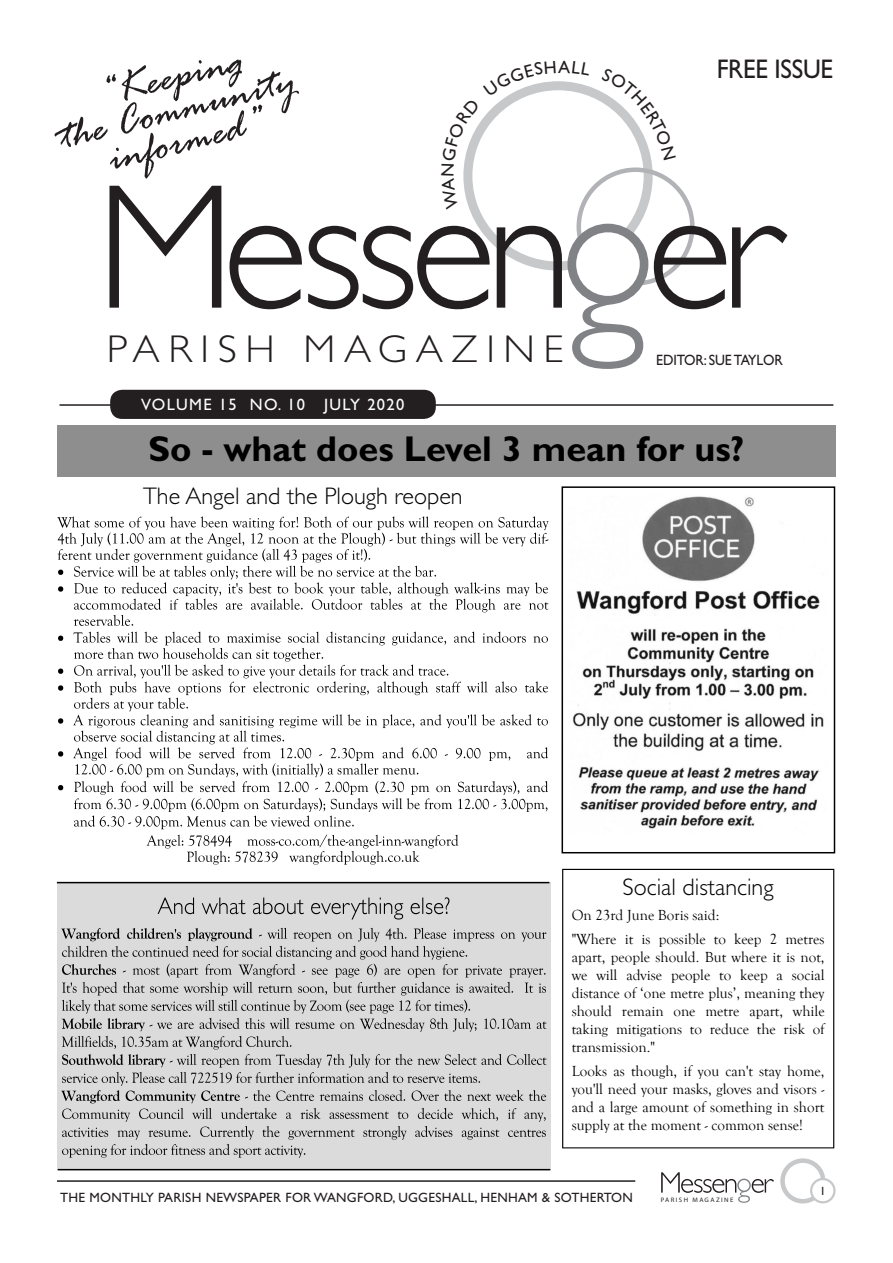
<style>
.page{position:relative;width:893px;height:1263px;background:#fff}
.page>*{position:absolute;margin:0;border:0;box-sizing:border-box;transform-origin:0 0}
.t1{font:italic 43.95px/32.4px "Rage";color:#231f20;text-align:center}
.t2{font:300 38.85px "Gill Sans";letter-spacing:.21em;color:#231f20;scale:1.05 1}
.t3{font:700 36px "Gill Sans Std";color:#000}
.t4{font:27px "Gill Sans Std";letter-spacing:-.01em;color:#231f20;scale:.93 1}
.t5{font:300 24px "Gill Sans Std";color:#000}
.t6{font:16.5px "Gill Sans Std";letter-spacing:.08em;color:#fff}
.t7{font:16.5px "Gill Sans Std";color:#fefefe}
.t8{font:15px/18px "Goudy Old Style";color:#000;text-align:justify}
.t9{font:15px "Gill Sans Std";letter-spacing:-.01em;color:#231f20;scale:.93 1}
.t10{font:13.5px "Gill Sans Std";letter-spacing:.02em;color:#231f20}
.t11{font:12px "Gill Sans Std";color:#231f20}
.t12{font:300 6.45px "Gill Sans";letter-spacing:.21em;color:#231f20;scale:1.05 1}
</style>
<div class="page">
<div style="left:576px;top:167px;width:119px;height:119px;border:4px solid #b2b3b7;border-radius:50%"></div>
<hr style="left:59px;top:404px;width:774px;height:2px;background:#231f20">
<div style="left:110px;top:390px;width:326px;height:29px;background:#231f20;border-radius:12px"></div>
<svg style="left:109px;top:186px;width:112px;height:122px"></svg>
<svg style="left:230px;top:226px;width:72px;height:83px"></svg>
<svg style="left:308px;top:226px;width:182px;height:83px"></svg>
<svg style="left:497px;top:226px;width:65px;height:82px"></svg>
<svg style="left:572px;top:283px;width:71px;height:86px"></svg>
<svg style="left:654px;top:226px;width:72px;height:83px"></svg>
<svg style="left:732px;top:226px;width:55px;height:82px"></svg>
<div style="left:572px;top:228px;width:72px;height:72px;background:#fff;border-radius:50%"></div>
<div style="left:567px;top:224px;width:81px;height:81px;border:9px solid #808285;border-radius:50%"></div>
<div style="left:780px;top:1158px;width:45px;height:45px;border:4px solid #c7c8ca;border-radius:50%"></div>
<div style="left:811px;top:1179px;width:23px;height:23px;background:#fff;border-radius:50%"></div>
<div style="left:810px;top:1178px;width:26px;height:25px;border:2px solid #c7c8ca;border-radius:50%"></div>
<svg style="left:661px;top:1172px;width:113px;height:31px"></svg>
<svg style="left:738px;top:1179px;width:12px;height:12px"></svg>
<div style="left:737px;top:1178px;width:14px;height:14px;border:1px solid #808285;border-radius:50%"></div>
<hr style="left:57px;top:1180px;width:578px;height:2px;background:#231f20">
<div style="left:57px;top:425px;width:779px;height:51px;background:#8e8e8e"></div>
<svg style="left:57px;top:516px;width:492px;height:313px"></svg>
<svg style="left:147px;top:835px;width:311px;height:30px"></svg>
<svg style="left:562px;top:869px;width:272px;height:279px"></svg>
<div style="left:57px;top:882px;width:494px;height:288px;background:#dbdbdb"></div>
<svg style="left:158px;top:897px;width:291px;height:22px"></svg>
<svg style="left:61px;top:928px;width:486px;height:230px"></svg>
<img style="left:572px;top:496px;width:252px;height:333px">
<div style="left:562px;top:486px;width:273px;height:367px;border:2px solid #000"></div>
<hr style="left:57px;top:882px;width:492px;height:1px;background:#000">
<hr style="left:58px;top:1169px;width:492px;height:1px;background:#000">
<svg style="left:463px;top:81px;width:128px;height:129px"></svg>
<svg style="left:601px;top:92px;width:51px;height:68px"></svg>
<h1 class="t1" style="left:50px;top:94px;width:243px;rotate:-14deg">“Keeping<br>the Community informed”</h1>
<h3 class="t4" style="left:717px;top:54px;width:127px">FREE ISSUE</h3>
<h2 class="t2" style="left:107px;top:327px;width:437px">PARISH MAGAZINE</h2>
<p class="t9" style="left:656px;top:352px;width:138px">EDITOR: SUE TAYLOR</p>
<p class="t6" style="left:141px;top:395px;width:265px">VOLUME 15 NO. 10 JULY 2020</p>
<p class="t7" style="left:115px;top:399px;width:143px">VOLUME 15 NO. 10</p>
<p class="t7" style="left:344px;top:399px;width:73px">JULY 2020</p>
<h3 class="t3" style="left:148px;top:428px;width:597px">So - what does Level 3 mean for us?</h3>
<h3 class="t5" style="left:143px;top:482px;width:321px">The Angel and the Plough reopen</h3>
<h3 class="t5" style="left:622px;top:874px;width:153px">Social distancing</h3>
<p class="t8" style="left:572px;top:904px;width:254px;line-height:23.7px">On 23rd June Boris said:<br>"Where it is possible to keep 2 metres</p>
<p class="t8" style="left:572px;top:948px;width:254px">apart, people should. But where it is not, we will advise people to keep a social distance of ‘one metre plus’, meaning they should remain one metre apart, while taking mitigations to reduce the risk of transmission."</p>
<p class="t8" style="left:572px;top:1062px;width:254px">Looks as though, if you can't stay home, you'll need your masks, gloves and visors - and a large amount of something in short supply at the moment - common sense!</p>
<p class="t10" style="left:60px;top:1190px;width:441px">THE MONTHLY PARISH NEWSPAPER FOR WANGFORD, UGGESHALL, HENHAM</p>
<p class="t10" style="left:542px;top:1190px;width:93px">&amp; SOTHERTON</p>
<p class="t12" style="left:661px;top:1195px;width:71px">PARISH MAGAZINE</p>
<p class="t11" style="left:820px;top:1184px;width:7px">1</p>
</div>
